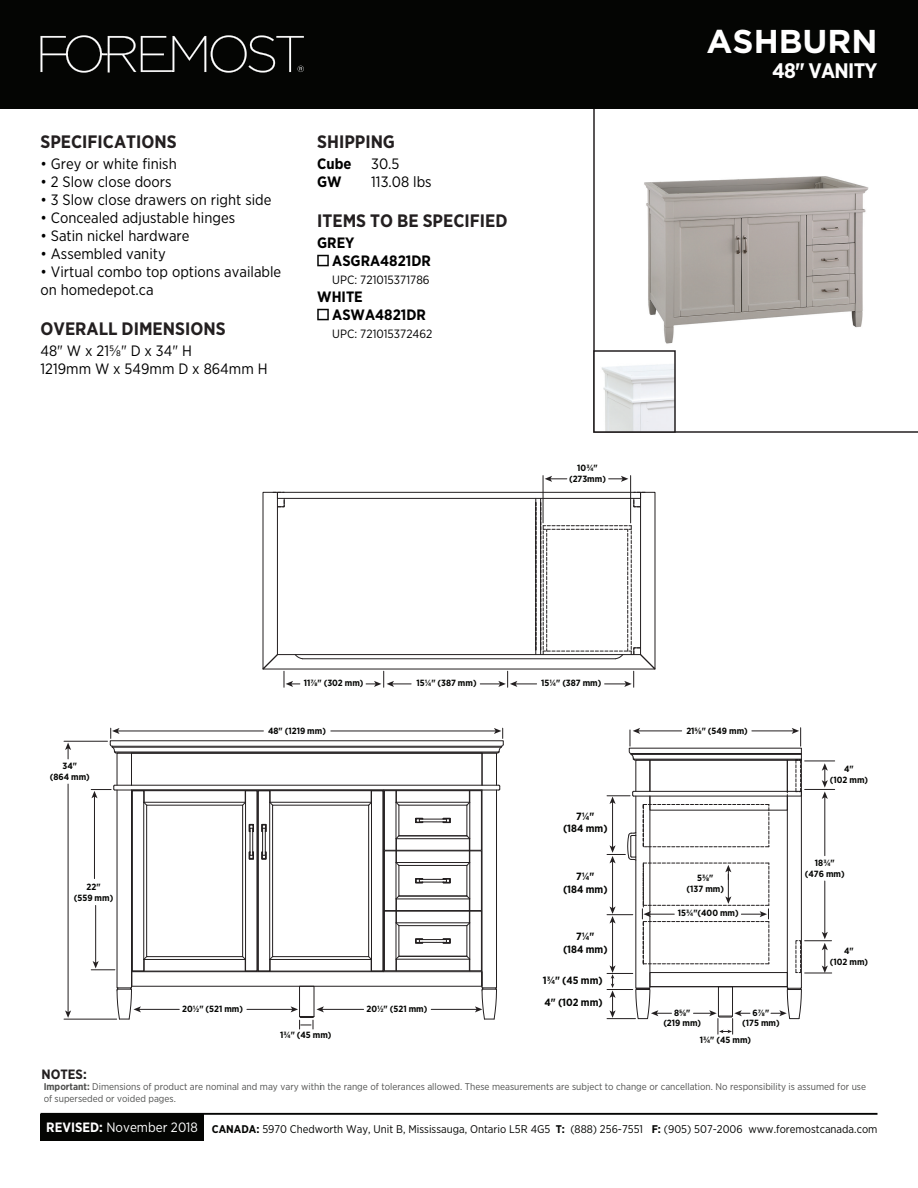
<style>
.page{position:relative;width:918px;height:1188px;background:#fff}
.page>*{position:absolute;margin:0;border:0;box-sizing:border-box;transform-origin:0 0}
.t1{font:700 33px "Gotham";color:#fff}
.t2{font:700 21px "Gotham Narrow";letter-spacing:-.035em;color:#fff}
.t3{font:700 18px "Gotham Narrow";color:#231f20}
.t4{font:15px/18px "Gotham Narrow";color:#000}
.t5{font:700 15px/18px "Gotham Narrow";color:#000}
.t6{font:700 13.5px "Gotham Narrow";color:#231f20}
.t7{font:12px "Gotham Narrow";color:#000}
.t8{font:11.1px "Gotham Narrow";color:#040503}
.t9{font:700 10.5px/12.6px "Gotham Narrow";color:#040503;text-align:center}
.t10{font:9.75px/11.7px "Gotham Narrow";color:#040503}
.t11{font:700 9px/10.8px "Gotham Narrow";color:#040503;text-align:center}
.s1{font-weight:700}
.s2{font-weight:700;font-size:13.5px;color:#fff}
.s3{font-size:13.5px;color:#fff}
</style>
<div class="page">
<svg style="left:592px;top:108px;width:326px;height:325px"></svg>
<img style="left:624px;top:158px;width:264px;height:224px">
<img style="left:596px;top:353px;width:77px;height:77px">
<div style="left:593px;top:350px;width:83px;height:83px;border:2px solid #231f20"></div>
<hr style="left:40px;top:1113px;width:838px;height:2px;background:#040503">
<div style="left:41px;top:1114px;width:163px;height:26px;background:#040503"></div>
<div style="left:0;top:0;width:918px;height:108px;background:#040503"></div>
<svg style="left:40px;top:35px;width:264px;height:38px"></svg>
<svg style="left:317px;top:255px;width:12px;height:11px"></svg>
<svg style="left:317px;top:309px;width:12px;height:11px"></svg>
<hr style="left:64px;top:1019px;width:53px;height:1px;background:#231f20">
<hr style="left:64px;top:741px;width:43px;height:1px;background:#231f20">
<hr style="left:68px;top:784px;width:1px;height:229px;background:#231f20">
<svg style="left:65px;top:1010px;width:6px;height:8px"></svg>
<svg style="left:65px;top:743px;width:6px;height:16px"></svg>
<hr style="left:139px;top:1009px;width:40px;height:1px;background:#231f20">
<hr style="left:247px;top:1009px;width:46px;height:1px;background:#231f20">
<hr style="left:322px;top:1009px;width:42px;height:1px;background:#231f20">
<hr style="left:431px;top:1009px;width:46px;height:1px;background:#231f20">
<div style="left:131px;top:971px;width:351px;height:16px;border:1px solid #231f20"></div>
<hr style="left:383px;top:790px;width:1px;height:182px;background:#231f20">
<div style="left:482px;top:753px;width:15px;height:33px;border:1px solid #231f20"></div>
<div style="left:117px;top:753px;width:15px;height:33px;border:1px solid #231f20"></div>
<hr style="left:115px;top:785px;width:384px;height:1px;background:#231f20">
<svg style="left:291px;top:986px;width:33px;height:43px"></svg>
<svg style="left:109px;top:728px;width:395px;height:26px"></svg>
<div style="left:272px;top:805px;width:97px;height:152px;border:1px solid #231f20"></div>
<hr style="left:270px;top:959px;width:102px;height:1px;background:#231f20">
<div style="left:258px;top:790px;width:12px;height:181px;border:1px solid #231f20"></div>
<div style="left:371px;top:790px;width:13px;height:181px;border:1px solid #231f20"></div>
<hr style="left:270px;top:802px;width:102px;height:1px;background:#231f20">
<svg style="left:368px;top:956px;width:5px;height:15px"></svg>
<svg style="left:269px;top:956px;width:5px;height:15px"></svg>
<svg style="left:269px;top:791px;width:5px;height:15px"></svg>
<svg style="left:368px;top:791px;width:5px;height:15px"></svg>
<div style="left:384px;top:790px;width:98px;height:61px;border:1px solid #231f20"></div>
<div style="left:399px;top:805px;width:68px;height:31px;border:1px solid #231f20"></div>
<div style="left:396px;top:802px;width:74px;height:37px;border:1px solid #231f20"></div>
<svg style="left:395px;top:791px;width:5px;height:15px"></svg>
<div style="left:384px;top:851px;width:98px;height:60px;border:1px solid #231f20"></div>
<hr style="left:399px;top:896px;width:68px;height:1px;background:#231f20">
<div style="left:399px;top:865px;width:68px;height:31px;border:1px solid #231f20"></div>
<div style="left:396px;top:862px;width:74px;height:37px;border:1px solid #231f20"></div>
<svg style="left:395px;top:835px;width:5px;height:32px"></svg>
<div style="left:384px;top:911px;width:98px;height:60px;border:1px solid #231f20"></div>
<div style="left:399px;top:925px;width:68px;height:32px;border:1px solid #231f20"></div>
<svg style="left:395px;top:895px;width:5px;height:32px"></svg>
<svg style="left:466px;top:784px;width:35px;height:236px"></svg>
<svg style="left:395px;top:955px;width:5px;height:16px"></svg>
<div style="left:146px;top:805px;width:97px;height:152px;border:1px solid #231f20"></div>
<hr style="left:144px;top:959px;width:102px;height:1px;background:#231f20">
<div style="left:245px;top:790px;width:13px;height:181px;border:1px solid #231f20"></div>
<hr style="left:144px;top:802px;width:102px;height:1px;background:#231f20">
<svg style="left:242px;top:956px;width:5px;height:15px"></svg>
<svg style="left:242px;top:791px;width:5px;height:15px"></svg>
<svg style="left:91px;top:784px;width:57px;height:236px"></svg>
<svg style="left:249px;top:824px;width:5px;height:36px"></svg>
<svg style="left:261px;top:824px;width:6px;height:36px"></svg>
<svg style="left:415px;top:818px;width:36px;height:5px"></svg>
<svg style="left:415px;top:878px;width:36px;height:6px"></svg>
<svg style="left:415px;top:938px;width:36px;height:6px"></svg>
<hr style="left:805px;top:761px;width:30px;height:1px;background:#231f20">
<hr style="left:805px;top:789px;width:30px;height:1px;background:#231f20">
<svg style="left:607px;top:728px;width:225px;height:306px"></svg>
<svg style="left:545px;top:476px;width:22px;height:6px"></svg>
<svg style="left:609px;top:476px;width:19px;height:6px"></svg>
<hr style="left:543px;top:476px;width:1px;height:47px;background:#231f20">
<hr style="left:630px;top:476px;width:1px;height:47px;background:#231f20">
<svg style="left:262px;top:492px;width:394px;height:195px"></svg>
<p class="t3" style="left:40px;top:130px;width:138px">SPECIFICATIONS</p>
<p class="t4" style="left:40px;top:154px;width:138px">• Grey or white finish</p>
<p class="t4" style="left:40px;top:172px;width:133px">• 2 Slow close doors</p>
<p class="t4" style="left:40px;top:190px;width:232px">• 3 Slow close drawers on right side</p>
<p class="t4" style="left:40px;top:208px;width:196px">• Concealed adjustable hinges</p>
<p class="t4" style="left:40px;top:226px;width:151px">• Satin nickel hardware</p>
<p class="t4" style="left:40px;top:244px;width:127px">• Assembled vanity</p>
<p class="t4" style="left:40px;top:262px;width:242px">• Virtual combo top options available on homedepot.ca</p>
<p class="t3" style="left:40px;top:317px;width:187px">OVERALL DIMENSIONS</p>
<p class="t4" style="left:40px;top:341px;width:229px">48" W x 21⅝" D x 34" H<br>1219mm W x 549mm D x 864mm H</p>
<p class="t3" style="left:317px;top:130px;width:79px">SHIPPING</p>
<p class="t5" style="left:317px;top:155px;width:36px">Cube</p>
<p class="t4" style="left:371px;top:154px;width:30px">30.5</p>
<p class="t5" style="left:317px;top:173px;width:26px">GW</p>
<p class="t4" style="left:371px;top:172px;width:62px">113.08 lbs</p>
<p class="t3" style="left:317px;top:209px;width:192px">ITEMS TO BE SPECIFIED</p>
<p class="t5" style="left:332px;top:233px;width:100px;text-indent:-15px">GREY<br>ASGRA4821DR</p>
<p class="t7" style="left:332px;top:272px;width:99px">UPC: 721015371786</p>
<p class="t5" style="left:332px;top:287px;width:95px;text-indent:-15px">WHITE<br>ASWA4821DR</p>
<p class="t7" style="left:332px;top:326px;width:102px">UPC: 721015372462</p>
<p class="t11" style="left:569px;top:463px;width:38px">10¾" (273mm)</p>
<h1 class="t1" style="left:707px;top:20px;width:172px">ASHBURN</h1>
<h2 class="t2" style="left:772px;top:58px;width:107px">48" VANITY</h2>
<p class="t11" style="left:50px;top:760px;width:42px">34"<br>(864 mm)</p>
<p class="t11" style="left:74px;top:882px;width:41px">22"<br>(559 mm)</p>
<p class="t11" style="left:304px;top:678px;width:61px">11⅞" (302 mm)</p>
<p class="t11" style="left:417px;top:678px;width:62px">15¼" (387 mm)</p>
<p class="t11" style="left:541px;top:678px;width:62px">15¼" (387 mm)</p>
<p class="t11" style="left:268px;top:725px;width:59px">48" (1219 mm)</p>
<p class="t11" style="left:182px;top:1003px;width:62px">20½" (521 mm)</p>
<p class="t11" style="left:366px;top:1003px;width:62px">20½" (521 mm)</p>
<p class="t11" style="left:280px;top:1029px;width:53px">1¾" (45 mm)</p>
<p class="t9" style="left:563px;top:810px;width:46px">7¼"<br>(184 mm)</p>
<p class="t9" style="left:563px;top:870px;width:46px">7¼"<br>(184 mm)</p>
<p class="t9" style="left:563px;top:930px;width:46px">7¼"<br>(184 mm)</p>
<p class="t9" style="left:543px;top:974px;width:61px">1¾" (45 mm)</p>
<p class="t9" style="left:544px;top:996px;width:60px">4" (102 mm)</p>
<p class="t11" style="left:686px;top:726px;width:63px">21⅝" (549 mm)</p>
<p class="t11" style="left:830px;top:763px;width:40px">4"<br>(102 mm)</p>
<p class="t11" style="left:687px;top:872px;width:39px">5⅜"<br>(137 mm)</p>
<p class="t11" style="left:678px;top:908px;width:62px">15¾"(400 mm)</p>
<p class="t11" style="left:663px;top:1007px;width:39px">8⅝"<br>(219 mm)</p>
<p class="t11" style="left:742px;top:1007px;width:39px">6⅞"<br>(175 mm)</p>
<p class="t11" style="left:700px;top:1035px;width:53px">1¾" (45 mm)</p>
<p class="t11" style="left:805px;top:858px;width:41px">18¾" (476 mm)</p>
<p class="t11" style="left:830px;top:945px;width:40px">4"<br>(102 mm)</p>
<p class="t6" style="left:42px;top:1066px;width:47px">NOTES:</p>
<p class="t10" style="left:44px;top:1081px;width:824px"><span class="s1">Important:</span> Dimensions of product are nominal and may vary within the range of tolerances allowed. These measurements are subject to change or cancellation. No responsibility is assumed for use of superseded or voided pages.</p>
<p class="t8" style="left:46px;top:1122px;width:833px"><span class="s2">REVISED:</span> <span class="s3">November 2018</span> <span class="s1">CANADA:</span> 5970 Chedworth Way, Unit B, Mississauga, Ontario L5R 4G5 <span class="s1">T:</span> (888) 256-7551 <span class="s1">F:</span> (905) 507-2006 www.foremostcanada.com</p>
</div>
